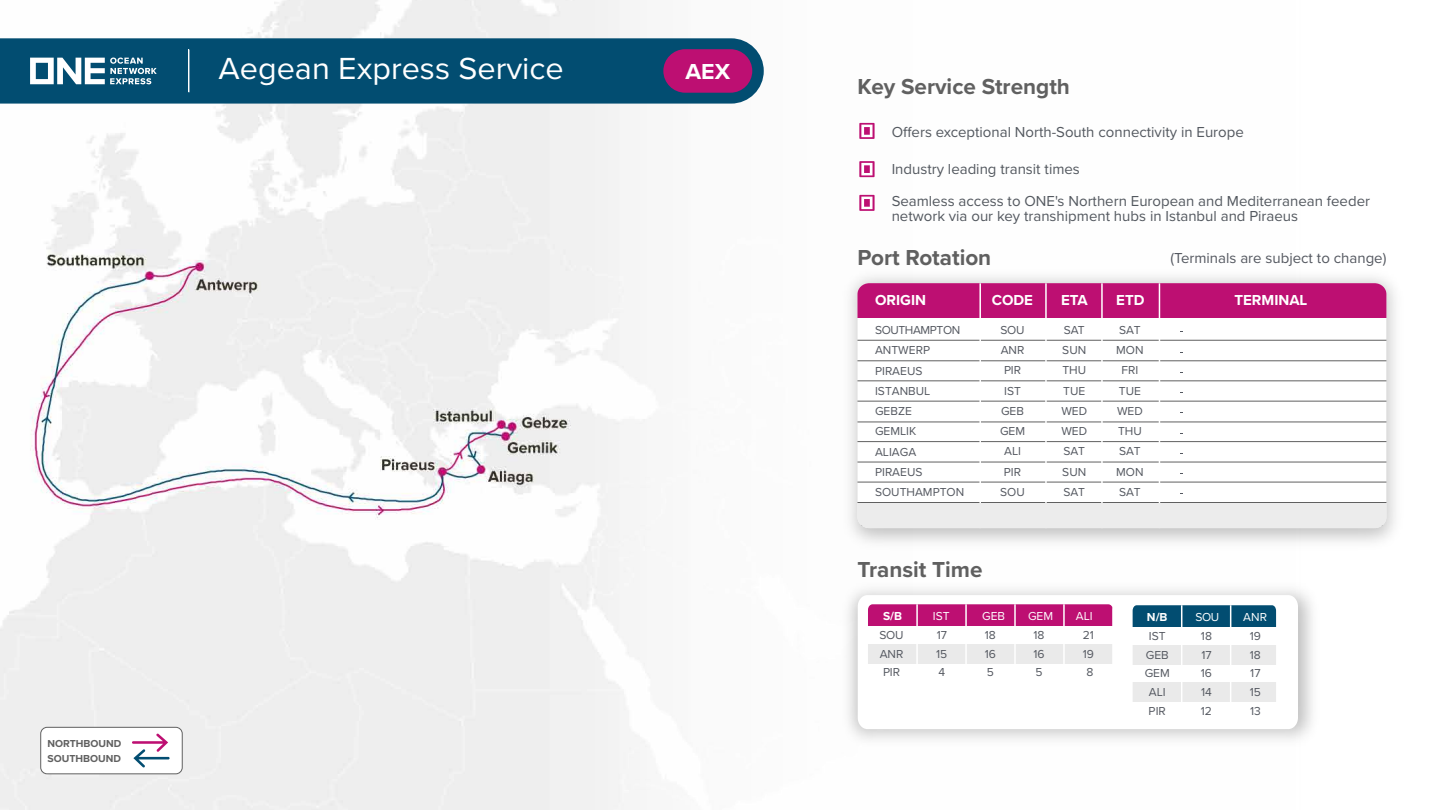
<style>
.page{position:relative;width:1440px;height:810px;background:#fff}
.page>*{position:absolute;margin:0;border:0;box-sizing:border-box;transform-origin:0 0}
.t1{font:31.65px "Proxima Nova";color:#fff}
.t2{font:700 22.5px "Proxima Nova";color:#606060}
.t3{font:700 22.5px "Proxima Nova";color:#fff}
.t4{font:15px/15px "Proxima Nova";color:#53585f}
.t5{font:15px "Proxima Nova";color:#545860}
.t6{font:700 15px "Proxima Nova";color:#fff}
.t7{font:12px/20.2px "Proxima Nova";color:#545860;text-align:justify}
.t8{font:12px "Proxima Nova";color:#fff}
.t9{font:700 12px "Proxima Nova";color:#fff}
.t10{font:700 10.5px/15.1px "Proxima Nova";color:#606060}
</style>
<div class="page">
<img style="left:0;top:0;width:595px;height:810px">
<div style="left:0;top:38px;width:764px;height:66px;background:#024d71"></div>
<img style="left:850px;top:276px;width:546px;height:267px">
<svg style="left:857px;top:318px;width:529px;height:184px"></svg>
<div style="left:857px;top:283px;width:529px;height:35px;background:#bd0f72"></div>
<hr style="left:857px;top:340px;width:529px;height:1px;background:#606060">
<hr style="left:857px;top:361px;width:529px;height:1px;background:#606060">
<hr style="left:857px;top:381px;width:529px;height:1px;background:#606060">
<hr style="left:857px;top:401px;width:529px;height:1px;background:#606060">
<hr style="left:857px;top:422px;width:529px;height:1px;background:#606060">
<hr style="left:857px;top:441px;width:529px;height:1px;background:#606060">
<hr style="left:857px;top:462px;width:529px;height:1px;background:#606060">
<hr style="left:857px;top:482px;width:529px;height:1px;background:#606060">
<hr style="left:857px;top:502px;width:529px;height:1px;background:#606060">
<hr style="left:979px;top:283px;width:2px;height:245px;background:#fff">
<hr style="left:1045px;top:283px;width:2px;height:245px;background:#fff">
<hr style="left:1101px;top:283px;width:2px;height:245px;background:#fff">
<hr style="left:1159px;top:283px;width:1px;height:245px;background:#fff">
<div style="left:857px;top:503px;width:529px;height:25px;background:#ececec"></div>
<svg style="left:858px;top:595px;width:440px;height:134px"></svg>
<div style="left:868px;top:604px;width:245px;height:22px;background:#bd0f72"></div>
<div style="left:868px;top:644px;width:245px;height:20px;background:#eaeaea"></div>
<hr style="left:916px;top:604px;width:2px;height:77px;background:#fff">
<hr style="left:965px;top:604px;width:2px;height:77px;background:#fff">
<hr style="left:1014px;top:604px;width:2px;height:77px;background:#fff">
<hr style="left:1063px;top:604px;width:2px;height:77px;background:#fff">
<hr style="left:1112px;top:604px;width:1px;height:77px;background:#fff">
<div style="left:1133px;top:605px;width:143px;height:22px;background:#024d71"></div>
<div style="left:1133px;top:645px;width:143px;height:20px;background:#eaeaea"></div>
<div style="left:1133px;top:683px;width:143px;height:19px;background:#eaeaea"></div>
<hr style="left:1181px;top:605px;width:1px;height:114px;background:#fff">
<hr style="left:1230px;top:605px;width:1px;height:114px;background:#fff">
<div style="left:663px;top:49px;width:89px;height:44px;background:#bd0f72;border-radius:22px"></div>
<svg style="left:30px;top:58px;width:127px;height:26px"></svg>
<hr style="left:189px;top:50px;width:1px;height:42px;background:#fff">
<div style="left:41px;top:727px;width:141px;height:47px;background:#fff;border-radius:6px"></div>
<div style="left:40px;top:727px;width:143px;height:47px;border:1px solid #606060;border-radius:6px"></div>
<svg style="left:132px;top:733px;width:38px;height:34px"></svg>
<svg style="left:859px;top:123px;width:16px;height:16px"></svg>
<svg style="left:861px;top:125px;width:12px;height:12px"></svg>
<svg style="left:859px;top:195px;width:16px;height:16px"></svg>
<svg style="left:861px;top:197px;width:12px;height:12px"></svg>
<svg style="left:859px;top:161px;width:16px;height:16px"></svg>
<svg style="left:861px;top:163px;width:12px;height:12px"></svg>
<h1 class="t1" style="left:219px;top:53px;width:347px">Aegean Express Service</h1>
<h2 class="t3" style="left:686px;top:62px;width:46px">AEX</h2>
<p class="t10" style="left:47px;top:736px;width:75px">NORTHBOUND<br>SOUTHBOUND</p>
<h2 class="t2" style="left:858px;top:77px;width:214px">Key Service Strength</h2>
<p class="t4" style="left:892px;top:125px;width:354px">Offers exceptional North-South connectivity in Europe</p>
<p class="t4" style="left:892px;top:161px;width:190px">Industry leading transit times</p>
<p class="t4" style="left:892px;top:194px;width:480px">Seamless access to ONE's Northern European and Mediterranean feeder network via our key transhipment hubs in Istanbul and Piraeus</p>
<h2 class="t2" style="left:857px;top:248px;width:135px">Port Rotation</h2>
<p class="t5" style="left:1171px;top:251px;width:217px">(Terminals are subject to change)</p>
<p class="t6" style="left:875px;top:294px;width:53px">ORIGIN</p>
<p class="t6" style="left:1061px;top:294px;width:28px">ETA</p>
<p class="t6" style="left:1116px;top:294px;width:30px">ETD</p>
<p class="t6" style="left:1234px;top:294px;width:75px">TERMINAL</p>
<p class="t6" style="left:992px;top:294px;width:43px">CODE</p>
<p class="t7" style="left:875px;top:320px;width:91px;text-align:left">SOUTHAMPTON<br>ANTWERP<br>PIRAEUS<br>ISTANBUL<br>GEBZE<br>GEMLIK<br>ALIAGA<br>PIRAEUS<br>SOUTHAMPTON</p>
<p class="t7" style="left:1000px;top:320px;width:27px;text-align:center">SOU<br>ANR<br>PIR<br>IST<br>GEB<br>GEM<br>ALI<br>PIR<br>SOU</p>
<p class="t7" style="left:1061px;top:320px;width:27px;text-align:left">SAT<br>SUN<br>THU<br>TUE<br>WED<br>WED<br>SAT<br>SUN<br>SAT</p>
<p class="t7" style="left:1116px;top:320px;width:29px;text-align:center">SAT<br>MON<br>FRI<br>TUE<br>WED<br>THU<br>SAT<br>MON<br>SAT</p>
<h2 class="t2" style="left:857px;top:560px;width:127px">Transit Time</h2>
<p class="t8" style="left:933px;top:610px;width:18px">IST</p>
<p class="t7" style="left:936px;top:626px;width:13px;line-height:18.8px">17<br>15<br>4</p>
<p class="t9" style="left:883px;top:611px;width:21px">S/B</p>
<p class="t7" style="left:880px;top:626px;width:25px;line-height:18.8px">SOU ANR PIR</p>
<p class="t8" style="left:982px;top:610px;width:24px">GEB</p>
<p class="t7" style="left:985px;top:626px;width:13px;line-height:18.8px">18<br>16<br>5</p>
<p class="t8" style="left:1028px;top:610px;width:27px">GEM</p>
<p class="t7" style="left:1033px;top:626px;width:13px;line-height:18.8px">18<br>16<br>5</p>
<p class="t8" style="left:1076px;top:610px;width:18px">ALI</p>
<p class="t7" style="left:1083px;top:626px;width:13px;line-height:18.8px;text-align:center">21<br>19<br>8</p>
<p class="t9" style="left:1147px;top:612px;width:22px">N/B</p>
<p class="t7" style="left:1145px;top:627px;width:27px;line-height:18.8px;text-align:center">IST<br>GEB<br>GEM<br>ALI<br>PIR</p>
<p class="t8" style="left:1196px;top:611px;width:25px">SOU</p>
<p class="t7" style="left:1201px;top:627px;width:13px;line-height:18.8px">18<br>17<br>16<br>14<br>12</p>
<p class="t8" style="left:1243px;top:611px;width:25px">ANR</p>
<p class="t7" style="left:1250px;top:627px;width:13px;line-height:18.8px">19<br>18<br>17<br>15<br>13</p>
</div>
